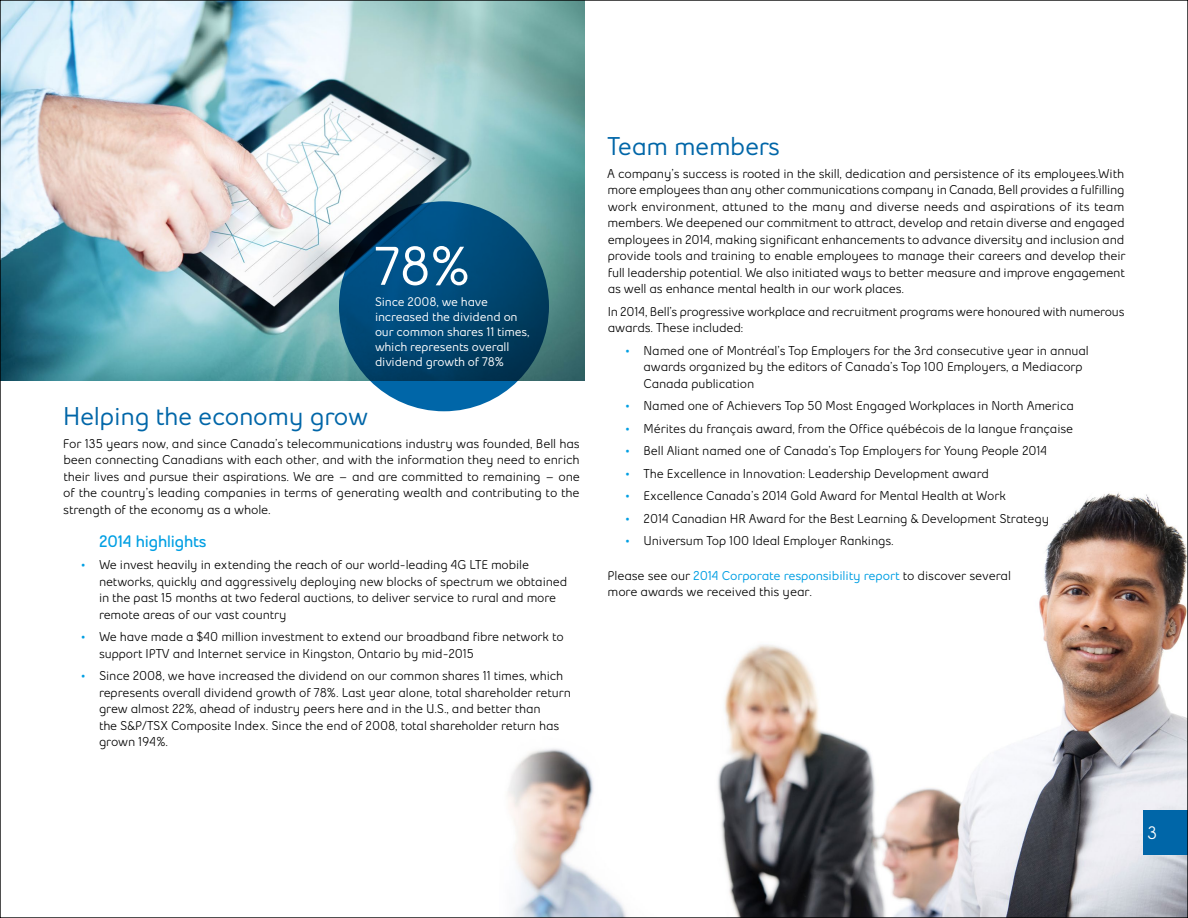
<style>
.page{position:relative;width:1188px;height:918px;background:#fff}
.page>*{position:absolute;margin:0;border:0;box-sizing:border-box;transform-origin:0 0}
.Circle_text{font:700 54px "Bell Slim";color:#fff;scale:.96 1}
.t1{font:700 25.5px "Bell Slim";letter-spacing:-.01em;color:#0066a8;scale:.96 1}
.t2{font:600 18px "Bell Slim";color:#fff;scale:.96 1}
.t3{font:800 16.5px "Bell Slim";letter-spacing:-.01em;color:#009fe3;scale:.96 1}
.P_sa11{font:600 12.75px/16.5px "Bell Slim";letter-spacing:-.01em;color:#000;scale:.96 1}
.P_sa11-2{font:600 12.75px/16.5px "Bell Slim";letter-spacing:-.01em;color:#000;text-align:justify}
.Circle_text-2{font:700 12.3px/15px "Bell Slim";letter-spacing:-.01em;color:#fff;scale:.96 1}
.s1{color:#009fe3}
.s2{font-weight:700;color:#009fe3}
</style>
<div class="page">
<img style="left:508px;top:492px;width:678px;height:424px">
<img style="left:2px;top:2px;width:583px;height:379px">
<svg style="left:339px;top:201px;width:210px;height:210px;background:#004876"></svg>
<div style="left:1143px;top:810px;width:45px;height:45px;background:#0066a8"></div>
<p class="Circle_text" style="left:375px;top:232px;width:100px">78%</p>
<p class="Circle_text-2" style="left:375px;top:294px;width:163px">Since 2008, we have increased the dividend on our common shares 11 times, which represents overall dividend growth of 78%</p>
<h2 class="t1" style="left:63px;top:400px;width:319px">Helping the economy grow</h2>
<p class="P_sa11-2" style="left:63px;top:435px;width:518px">For 135 years now, and since Canada’s telecommunications industry was founded, Bell has been connecting Canadians with each other, and with the information they need to enrich their lives and pursue their aspirations. We are – and are committed to remaining – one of the country’s leading companies in terms of generating wealth and contributing to the strength of the economy as a whole.</p>
<h5 class="t3" style="left:99px;top:531px;width:113px">2014 highlights</h5>
<p class="P_sa11" style="left:99px;top:557px;width:489px;text-indent:-18px"><span class="s1">•</span> We invest heavily in extending the reach of our world-leading 4G LTE mobile networks, quickly and aggressively deploying new blocks of spectrum we obtained in the past 15 months at two federal auctions, to deliver service to rural and more remote areas of our vast country</p>
<p class="P_sa11" style="left:99px;top:629px;width:486px;text-indent:-18px"><span class="s1">•</span> We have made a $40 million investment to extend our broadband fibre network to support IPTV and Internet service in Kingston, Ontario by mid-2015</p>
<p class="P_sa11" style="left:99px;top:668px;width:493px;text-indent:-18px"><span class="s1">•</span> Since 2008, we have increased the dividend on our common shares 11 times, which represents overall dividend growth of 78%. Last year alone, total shareholder return grew almost 22%, ahead of industry peers here and in the U.S., and better than<br>the S&amp;P/TSX Composite Index. Since the end of 2008, total shareholder return has grown 194%.</p>
<h2 class="t1" style="left:608px;top:130px;width:181px">Team members</h2>
<p class="P_sa11-2" style="left:607px;top:165px;width:520px">A company’s success is rooted in the skill, dedication and persistence of its employees.With more employees than any other communications company in Canada, Bell provides a fulfilling work environment, attuned to the many and diverse needs and aspirations of its team members. We deepened our commitment to attract, develop and retain diverse and engaged employees in 2014, making significant enhancements to advance diversity and inclusion and provide tools and training to enable employees to manage their careers and develop their full leadership potential. We also initiated ways to better measure and improve engagement as well as enhance mental health in our work places.</p>
<p class="P_sa11" style="left:608px;top:303px;width:540px">In 2014, Bell’s progressive workplace and recruitment programs were honoured with numerous awards. These included:</p>
<p class="P_sa11" style="left:644px;top:342px;width:465px;text-indent:-18px"><span class="s1">•</span> Named one of Montréal’s Top Employers for the 3rd consecutive year in annual awards organized by the editors of Canada’s Top 100 Employers, a Mediacorp<br>Canada publication</p>
<p class="P_sa11" style="left:626px;top:398px;width:469px"><span class="s1">•</span> Named one of Achievers Top 50 Most Engaged Workplaces in North America</p>
<p class="P_sa11" style="left:626px;top:420px;width:468px"><span class="s1">•</span> Mérites du français award, from the Office québécois de la langue française</p>
<p class="P_sa11" style="left:626px;top:443px;width:441px"><span class="s1">•</span> Bell Aliant named one of Canada’s Top Employers for Young People 2014</p>
<p class="P_sa11" style="left:626px;top:465px;width:380px"><span class="s1">•</span> The Excellence in Innovation: Leadership Development award</p>
<p class="P_sa11" style="left:626px;top:488px;width:398px"><span class="s1">•</span> Excellence Canada’s 2014 Gold Award for Mental Health at Work</p>
<p class="P_sa11" style="left:626px;top:510px;width:443px"><span class="s1">•</span> 2014 Canadian HR Award for the Best Learning &amp; Development Strategy</p>
<p class="P_sa11" style="left:626px;top:533px;width:281px"><span class="s1">•</span> Universum Top 100 Ideal Employer Rankings.</p>
<p class="P_sa11-2" style="left:608px;top:567px;width:405px">Please see our <span class="s2">2014 Corporate responsibility report</span> to discover several more awards we received this year.</p>
<h3 class="t2" style="left:1148px;top:822px;width:12px">3</h3>
</div>
